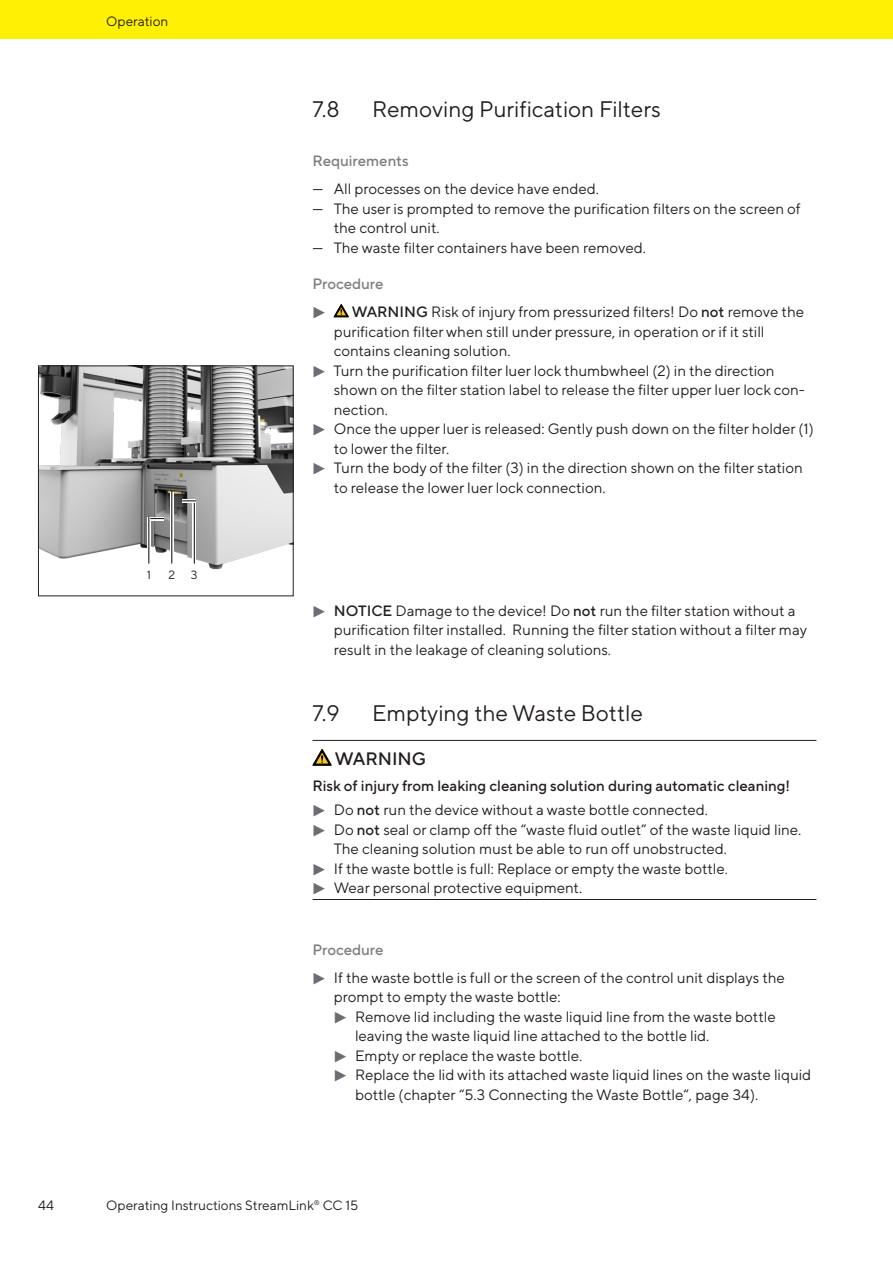
<style>
.page{position:relative;width:893px;height:1263px;background:#fff}
.page>*{position:absolute;margin:0;border:0;box-sizing:border-box;transform-origin:0 0}
.t1{font:22.5px "TT Norms Pro";color:#231f20}
.t2{font:500 18px "TT Norms Pro";color:#231f20}
.t3{font:15px/19.5px "TT Norms Pro";color:#231f20}
.t4{font:500 15px/23.7px "TT Norms Pro";color:#231f20}
.t5{font:500 15px "TT Norms Pro";color:#7c7e81}
.t6{font:15px "PIK72022";color:#6c6d70}
.t7{font:13.5px "TT Norms Pro";color:#231f20}
.t8{font:12px "TT Norms Pro";color:#231f20}
.s1{font-weight:500}
.s2{font-family:"PIK72022";color:#6c6d70}
.s3{font-family:"PIK72022";font-weight:400;color:#6c6d70}
.s4{font-weight:400}
.s5{font-weight:500;color:#7c7e81}
</style>
<div class="page">
<div style="left:0;top:0;width:893px;height:38px;background:#fff101"></div>
<hr style="left:313px;top:740px;width:503px;height:1px;background:#231f20">
<hr style="left:313px;top:899px;width:503px;height:1px;background:#231f20">
<svg style="left:334px;top:304px;width:15px;height:13px"></svg>
<svg style="left:313px;top:749px;width:19px;height:17px"></svg>
<img style="left:40px;top:368px;width:251px;height:202px">
<div style="left:38px;top:366px;width:255px;height:230px;border:1px solid #231f20"></div>
<hr style="left:170px;top:492px;width:3px;height:72px;background:#fff">
<hr style="left:171px;top:492px;width:1px;height:72px;background:#231f20">
<hr style="left:193px;top:502px;width:3px;height:62px;background:#fff">
<hr style="left:194px;top:502px;width:1px;height:62px;background:#231f20">
<hr style="left:182px;top:499px;width:14px;height:3px;background:#fff">
<svg style="left:182px;top:500px;width:14px;height:1px"></svg>
<hr style="left:147px;top:517px;width:3px;height:47px;background:#fff">
<hr style="left:148px;top:517px;width:1px;height:47px;background:#231f20">
<hr style="left:150px;top:517px;width:14px;height:3px;background:#fff">
<svg style="left:150px;top:518px;width:14px;height:1px"></svg>
<p class="t7" style="left:106px;top:11px;width:64px">Operation</p>
<p class="t8" style="left:147px;top:566px;width:6px">1</p>
<p class="t8" style="left:168px;top:566px;width:8px">2</p>
<p class="t8" style="left:191px;top:566px;width:8px">3</p>
<h1 class="t1" style="left:313px;top:93px;width:29px">7.8</h1>
<h1 class="t1" style="left:372px;top:93px;width:290px">Removing Purification Filters</h1>
<p class="t5" style="left:313px;top:150px;width:98px">Requirements</p>
<p class="t3" style="left:313px;top:178px;width:288px">— All processes on the device have ended.</p>
<p class="t3" style="left:334px;top:198px;width:468px;text-indent:-21px">— The user is prompted to remove the purification filters on the screen of the control unit.</p>
<p class="t3" style="left:313px;top:237px;width:335px">— The waste filter containers have been removed.</p>
<p class="t5" style="left:313px;top:273px;width:73px">Procedure</p>
<p class="t6" style="left:313px;top:307px;width:15px">t</p>
<p class="t3" style="left:352px;top:301px;width:454px"><span class="s1">WARNING</span> Risk of injury from pressurized filters! Do <span class="s1">not</span> remove the</p>
<p class="t3" style="left:334px;top:321px;width:432px">purification filter when still under pressure, in operation or if it still</p>
<p class="t3" style="left:334px;top:340px;width:178px">contains cleaning solution.</p>
<p class="t3" style="left:313px;top:360px;width:464px"><span class="s2">t</span> Turn the purification filter luer lock thumbwheel (2) in the direction</p>
<p class="t3" style="left:334px;top:379px;width:472px">shown on the filter station label to release the filter upper luer lock con-</p>
<p class="t3" style="left:334px;top:399px;width:56px">nection.</p>
<p class="t3" style="left:313px;top:418px;width:503px"><span class="s2">t</span> Once the upper luer is released: Gently push down on the filter holder (1)</p>
<p class="t3" style="left:334px;top:438px;width:117px">to lower the filter.</p>
<p class="t3" style="left:313px;top:457px;width:492px"><span class="s2">t</span> Turn the body of the filter (3) in the direction shown on the filter station</p>
<p class="t3" style="left:334px;top:477px;width:273px">to release the lower luer lock connection.</p>
<p class="t3" style="left:334px;top:600px;width:475px;text-indent:-21px"><span class="s2">t</span> <span class="s1">NOTICE</span> Damage to the device! Do <span class="s1">not</span> run the filter station without a purification filter installed. Running the filter station without a filter may result in the leakage of cleaning solutions.</p>
<h1 class="t1" style="left:313px;top:697px;width:29px">7.9</h1>
<h1 class="t1" style="left:372px;top:697px;width:272px">Emptying the Waste Bottle</h1>
<p class="t2" style="left:335px;top:746px;width:93px">WARNING</p>
<p class="t4" style="left:313px;top:773px;width:479px">Risk of injury from leaking cleaning solution during automatic cleaning! <span class="s3">t</span> <span class="s4">Do</span> not <span class="s4">run the device without a waste bottle connected.</span></p>
<p class="t3" style="left:313px;top:818px;width:490px"><span class="s2">t</span> Do <span class="s1">not</span> seal or clamp off the “waste fluid outlet” of the waste liquid line.</p>
<p class="t3" style="left:334px;top:838px;width:395px">The cleaning solution must be able to run off unobstructed.</p>
<p class="t3" style="left:313px;top:857px;width:417px"><span class="s2">t</span> If the waste bottle is full: Replace or empty the waste bottle.</p>
<p class="t3" style="left:313px;top:877px;width:271px"><span class="s2">t</span> Wear personal protective equipment.</p>
<p class="t3" style="left:313px;top:934px;width:474px;line-height:28px"><span class="s5">Procedure<br></span><span class="s2">t</span> If the waste bottle is full or the screen of the control unit displays the</p>
<p class="t3" style="left:334px;top:986px;width:228px">prompt to empty the waste bottle:</p>
<p class="t3" style="left:334px;top:1005px;width:443px"><span class="s2">t</span> Remove lid including the waste liquid line from the waste bottle</p>
<p class="t3" style="left:355px;top:1025px;width:356px">leaving the waste liquid line attached to the bottle lid.</p>
<p class="t3" style="left:334px;top:1044px;width:250px"><span class="s2">t</span> Empty or replace the waste bottle.</p>
<p class="t3" style="left:334px;top:1064px;width:479px"><span class="s2">t</span> Replace the lid with its attached waste liquid lines on the waste liquid</p>
<p class="t3" style="left:355px;top:1083px;width:405px">bottle (chapter “5.3 Connecting the Waste Bottle“, page 34).</p>
<p class="t7" style="left:38px;top:1195px;width:17px">44</p>
<p class="t7" style="left:106px;top:1195px;width:254px">Operating Instructions StreamLink<sup>®</sup> CC 15</p>
</div>
